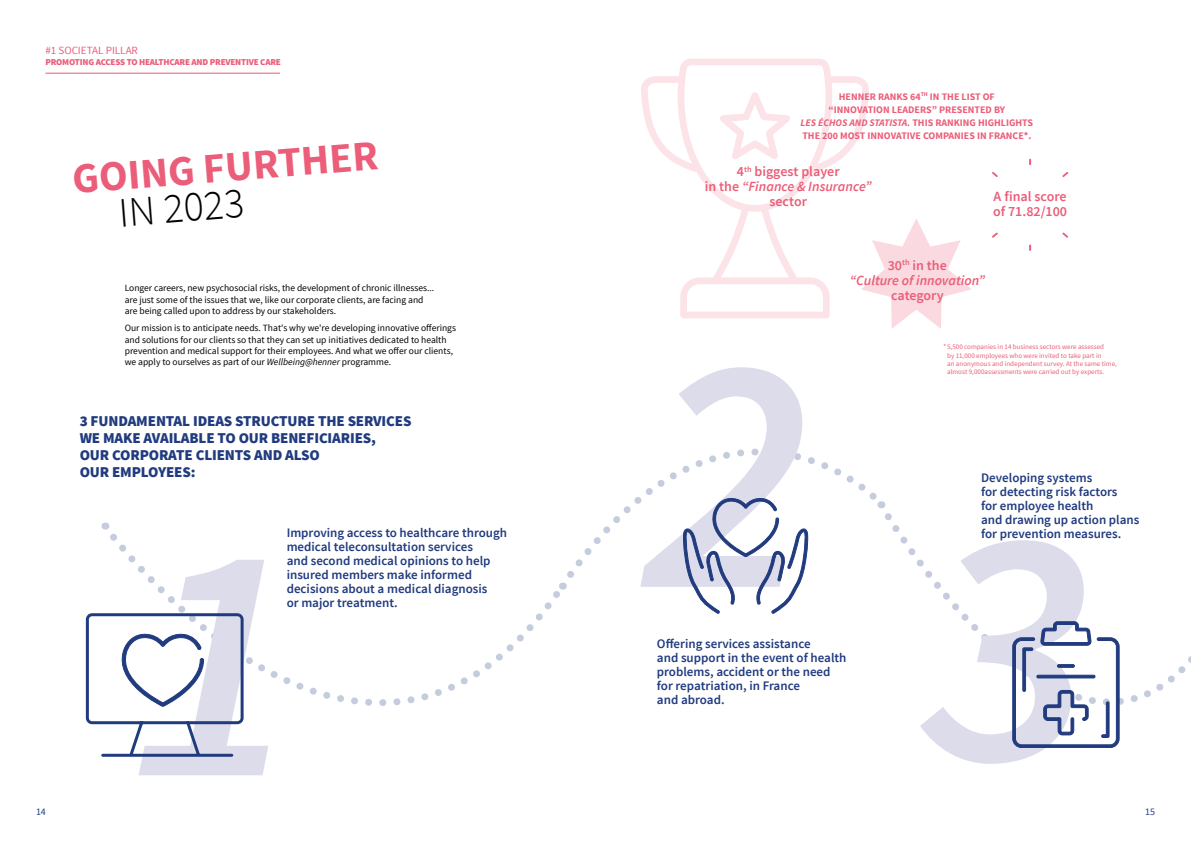
<style>
.page{position:relative;width:1191px;height:842px;background:#fff}
.page>*{position:absolute;margin:0;border:0;box-sizing:border-box;transform-origin:0 0}
.t1{font:700 42px/36.6px "Source Sans Pro";color:#eb5d78}
.t2{font:900 15px/17px "Source Sans Pro";letter-spacing:-.01em;color:#213b7f}
.t3{font:600 14px/15px "Source Sans Pro";color:#eb5d78;text-align:center}
.t4{font:italic 600 14px/15px "Source Sans Pro";color:#eb5d78;text-align:center}
.t5{font:14px/15px "Source Sans Pro Semibold 2";color:#eb5d78}
.t6{font:600 13px/14px "Source Sans Pro";color:#213b7f}
.t7{font:11px "Source Sans Pro";color:#eb5d78}
.t8{font:700 10px/13px "Source Sans Pro";color:#eb5d78;text-align:center}
.t9{font:10px "Source Sans Pro";color:#213b7f}
.t10{font:9.5px/11.4px "Source Sans Pro Regular 2";color:#000}
.t11{font:9.5px/11.4px "Source Sans Pro";color:#000}
.t12{font:900 9px "Source Sans Pro";letter-spacing:-.02em;color:#eb5d78}
.t13{font:7px/8.4px "Source Sans Pro";color:#eb5d78}
.s1{font-weight:300;color:#000}
.s2{font-family:"Source Sans Pro"}
.s3{font-family:"Source Sans Pro";font-style:italic}
.s4{font-style:italic}
.s5{font-family:"Source Sans Pro";font-weight:600}
.s6{font-style:normal}
.s7{font-family:"Source Sans Pro Semibold 2";font-weight:400}
</style>
<div class="page">
<svg style="left:641px;top:59px;width:228px;height:259px"></svg>
<svg style="left:104px;top:527px;width:463px;height:179px"></svg>
<svg style="left:561px;top:457px;width:325px;height:127px"></svg>
<svg style="left:878px;top:507px;width:313px;height:200px"></svg>
<svg style="left:861px;top:218px;width:110px;height:111px"></svg>
<svg style="left:1029px;top:245px;width:2px;height:6px"></svg>
<svg style="left:1029px;top:159px;width:2px;height:6px"></svg>
<svg style="left:1062px;top:233px;width:6px;height:5px"></svg>
<svg style="left:992px;top:172px;width:6px;height:5px"></svg>
<svg style="left:1062px;top:172px;width:6px;height:5px"></svg>
<svg style="left:992px;top:233px;width:6px;height:5px"></svg>
<hr style="left:45px;top:73px;width:235px;height:1px;background:#eb5d78">
<svg style="left:86px;top:560px;width:182px;height:215px"></svg>
<svg style="left:640px;top:367px;width:168px;height:247px"></svg>
<svg style="left:920px;top:540px;width:199px;height:224px"></svg>
<div style="left:1057px;top:664px;width:17px;height:4px;border:1px solid #213b7f"></div>
<div style="left:1036px;top:675px;width:59px;height:3px;border:1px solid #213b7f"></div>
<p class="t7" style="left:45px;top:43px;width:94px">#1 SOCIETAL PILLAR</p>
<p class="t12" style="left:45px;top:56px;width:237px">PROMOTING ACCESS TO HEALTHCARE AND PREVENTIVE CARE</p>
<h3 class="t1" style="left:114px;top:160px;width:265px;text-indent:-43px;rotate:-5deg">GOING FURTHER<br><span class="s1">IN 2023</span></h3>
<p class="t11" style="left:125px;top:283px;width:311px">Longer careers, new psychosocial risks, the development of chronic illnesses... are just some of the issues that we, like our corporate clients, are facing and are being called upon to address by our stakeholders.</p>
<p class="t10" style="left:125px;top:322px;width:333px">Our mission is to anticipate needs. That's why we're developing innovative offerings <span class="s2">and solutions for our clients so that they can set up initiatives dedicated to health </span>prevention and medical support for their employees. And what we offer our clients, <span class="s2">we apply to ourselves as part of our</span> <span class="s3">Wellbeing@henner</span> <span class="s2">programme.</span></p>
<p class="t2" style="left:80px;top:414px;width:333px">3 FUNDAMENTAL IDEAS STRUCTURE THE SERVICES<br>WE MAKE AVAILABLE TO OUR BENEFICIARIES,<br>OUR CORPORATE CLIENTS AND ALSO<br>OUR EMPLOYEES:</p>
<p class="t6" style="left:287px;top:526px;width:222px">Improving access to healthcare through medical teleconsultation services<br>and second medical opinions to help insured members make informed decisions about a medical diagnosis<br>or major treatment.</p>
<p class="t8" style="left:800px;top:90px;width:234px">HENNER RANKS 64<sup>TH</sup> IN THE LIST OF<br>“INNOVATION LEADERS” PRESENTED BY<br><span class="s4">LES ÉCHOS AND STATISTA.</span> THIS RANKING HIGHLIGHTS THE 200 MOST INNOVATIVE COMPANIES IN FRANCE*.</p>
<p class="t3" style="left:705px;top:165px;width:168px">4<sup>th</sup> biggest player<br>in the <span class="s4">“Finance &amp; Insurance” </span>sector</p>
<p class="t5" style="left:993px;top:189px;width:75px">A final score <span class="s5">of 71.82/100</span></p>
<p class="t4" style="left:849px;top:258px;width:137px"><span class="s6">30</span><sup>th</sup> <span class="s6">in the<br></span>“Culture of innovation” <span class="s6">category</span></p>
<p class="t13" style="left:947px;top:343px;width:171px;text-indent:-4px">* 5,500 companies in 14 business sectors were assessed<br>by 11,000 employees who were invited to take part in<br>an anonymous and independent survey. At the same time, almost 9,000assessments were carried out by experts.</p>
<p class="t6" style="left:657px;top:636px;width:191px"><span class="s7">Offering services assistance<br></span>and support in the event of health problems, accident or the need for repatriation, in France<br>and abroad.</p>
<p class="t6" style="left:981px;top:471px;width:160px">Developing systems<br>for detecting risk factors<br>for employee health<br>and drawing up action plans for prevention measures.</p>
<p class="t9" style="left:36px;top:806px;width:11px">14</p>
<p class="t9" style="left:1145px;top:806px;width:11px">15</p>
</div>
